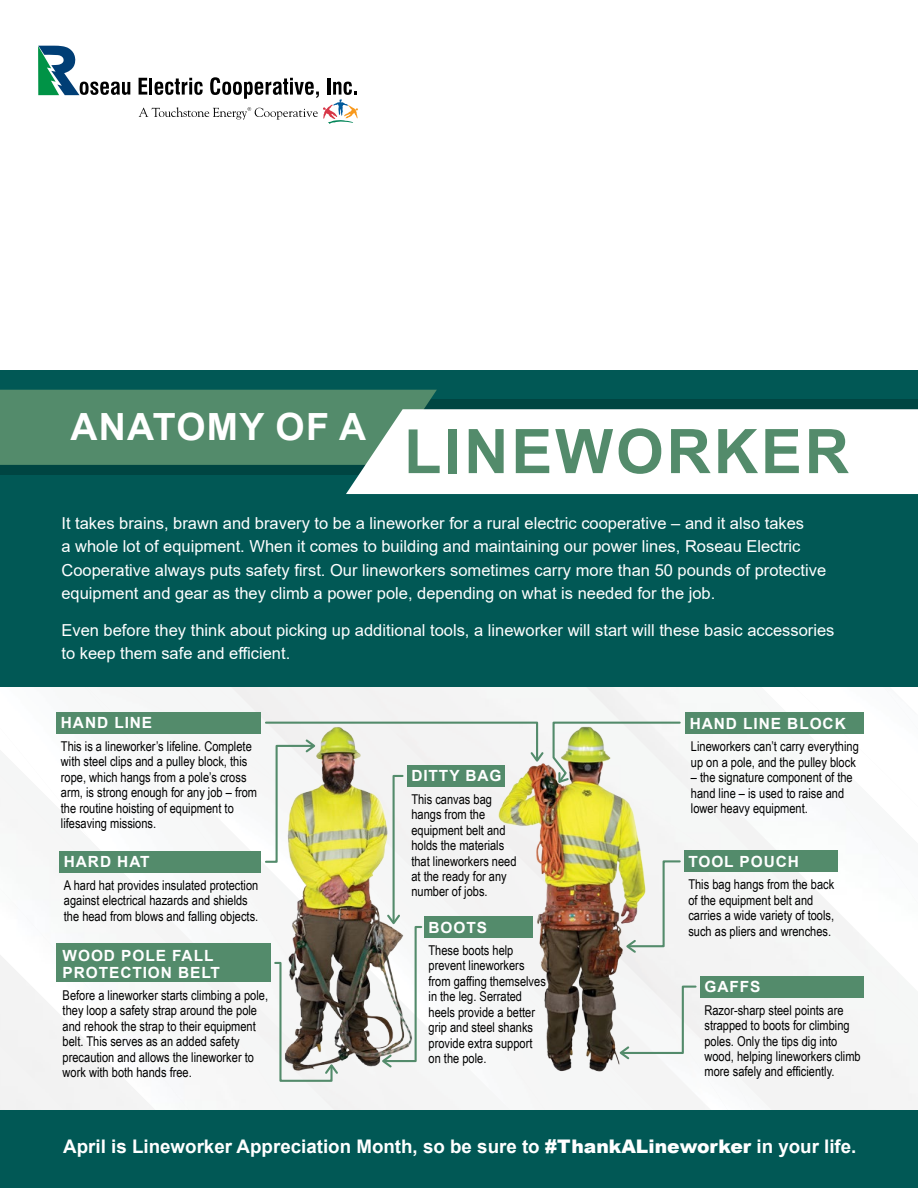
<style>
.page{position:relative;width:918px;height:1188px;background:#fff}
.page>*{position:absolute;margin:0;border:0;box-sizing:border-box;transform-origin:0 0}
.t1{font:700 61.5px "Arial";letter-spacing:.045em;color:#538b6b}
.t2{font:700 37.5px "Arial";letter-spacing:.035em;color:#fff}
.t3{font:700 18.75px "Arial";color:#fff}
.t4{font:16.5px/23.2px "Arial";color:#fff}
.t5{font:700 15.45px/17px "Arial";letter-spacing:.06em;color:#fff}
.t6{font:13.5px/15.5px "Arial Narrow";color:#000}
.s1{font-weight:900}
</style>
<div class="page">
<img style="left:82px;top:687px;width:197px;height:423px">
<div style="left:738px;top:944px;width:23px;height:166px;background:#f3f3f3"></div>
<div style="left:279px;top:687px;width:459px;height:423px;background:#f4f4f4"></div>
<div style="left:340px;top:687px;width:266px;height:34px;background:#f3f3f3"></div>
<img style="left:61px;top:943px;width:21px;height:167px">
<img style="left:0;top:851px;width:61px;height:259px">
<img style="left:721px;top:687px;width:17px;height:14px">
<svg style="left:139px;top:77px;width:219px;height:47px"></svg>
<svg style="left:38px;top:46px;width:92px;height:49px"></svg>
<div style="left:0;top:370px;width:918px;height:317px;background:#015855"></div>
<div style="left:0;top:400px;width:918px;height:75px;background:#004542"></div>
<div style="left:0;top:390px;width:437px;height:75px;background:#538b6b"></div>
<div style="left:346px;top:409px;width:572px;height:85px;background:#fff"></div>
<div style="left:0;top:1110px;width:918px;height:78px;background:#015855"></div>
<div style="left:684px;top:850px;width:154px;height:22px;background:#538b6b"></div>
<div style="left:60px;top:851px;width:201px;height:22px;background:#538b6b"></div>
<img style="left:491px;top:709px;width:166px;height:373px">
<div style="left:700px;top:976px;width:164px;height:22px;background:#538b6b"></div>
<div style="left:57px;top:944px;width:214px;height:38px;background:#538b6b"></div>
<div style="left:57px;top:712px;width:204px;height:22px;background:#538b6b"></div>
<svg style="left:624px;top:859px;width:58px;height:96px"></svg>
<img style="left:551px;top:721px;width:131px;height:64px">
<div style="left:686px;top:712px;width:178px;height:22px;background:#538b6b"></div>
<svg style="left:617px;top:985px;width:81px;height:76px"></svg>
<img style="left:264px;top:721px;width:281px;height:362px">
<h2 class="t2" style="left:70px;top:400px;width:297px">ANATOMY OF A</h2>
<h1 class="t1" style="left:404px;top:408px;width:447px">LINEWORKER</h1>
<p class="t4" style="left:61px;top:512px;width:766px">It takes brains, brawn and bravery to be a lineworker for a rural electric cooperative – and it also takes<br>a whole lot of equipment. When it comes to building and maintaining our power lines, Roseau Electric Cooperative always puts safety first. Our lineworkers sometimes carry more than 50 pounds of protective equipment and gear as they climb a power pole, depending on what is needed for the job.</p>
<p class="t4" style="left:61px;top:618px;width:775px">Even before they think about picking up additional tools, a lineworker will start will these basic accessories to keep them safe and efficient.</p>
<p class="t5" style="left:61px;top:714px;width:93px">HAND LINE</p>
<p class="t5" style="left:690px;top:715px;width:158px">HAND LINE BLOCK</p>
<p class="t6" style="left:61px;top:738px;width:198px">This is a lineworker’s lifeline. Complete with steel clips and a pulley block, this rope, which hangs from a pole’s cross arm, is strong enough for any job – from the routine hoisting of equipment to lifesaving missions.</p>
<p class="t5" style="left:64px;top:853px;width:87px">HARD HAT</p>
<p class="t6" style="left:64px;top:877px;width:196px">A hard hat provides insulated protection against electrical hazards and shields the head from blows and falling objects.</p>
<p class="t5" style="left:411px;top:768px;width:92px">DITTY BAG</p>
<p class="t6" style="left:411px;top:791px;width:107px">This canvas bag hangs from the equipment belt and holds the materials that lineworkers need at the ready for any number of jobs.</p>
<p class="t5" style="left:429px;top:919px;width:60px">BOOTS</p>
<p class="t6" style="left:691px;top:738px;width:169px">Lineworkers can’t carry everything up on a pole, and the pulley block</p>
<p class="t6" style="left:691px;top:769px;width:163px">– the signature component of the hand line – is used to raise and lower heavy equipment.</p>
<p class="t5" style="left:688px;top:853px;width:112px">TOOL POUCH</p>
<p class="t6" style="left:688px;top:877px;width:147px">This bag hangs from the back of the equipment belt and carries a wide variety of tools, such as pliers and wrenches.</p>
<p class="t5" style="left:63px;top:947px;width:159px">WOOD POLE FALL<br>PROTECTION BELT</p>
<p class="t6" style="left:63px;top:987px;width:207px">Before a lineworker starts climbing a pole, they loop a safety strap around the pole and rehook the strap to their equipment belt. This serves as an added safety precaution and allows the lineworker to work with both hands free.</p>
<p class="t6" style="left:429px;top:942px;width:119px">These boots help prevent lineworkers from gaffing themselves in the leg. Serrated heels provide a better grip and steel shanks provide extra support on the pole.</p>
<p class="t5" style="left:705px;top:978px;width:57px">GAFFS</p>
<p class="t6" style="left:705px;top:1002px;width:158px">Razor-sharp steel points are strapped to boots for climbing poles. Only the tips dig into wood, helping lineworkers climb more safely and efficiently.</p>
<h3 class="t3" style="left:63px;top:1133px;width:795px">April is Lineworker Appreciation Month, so be sure to <span class="s1">#ThankALineworker</span> in your life.</h3>
</div>
